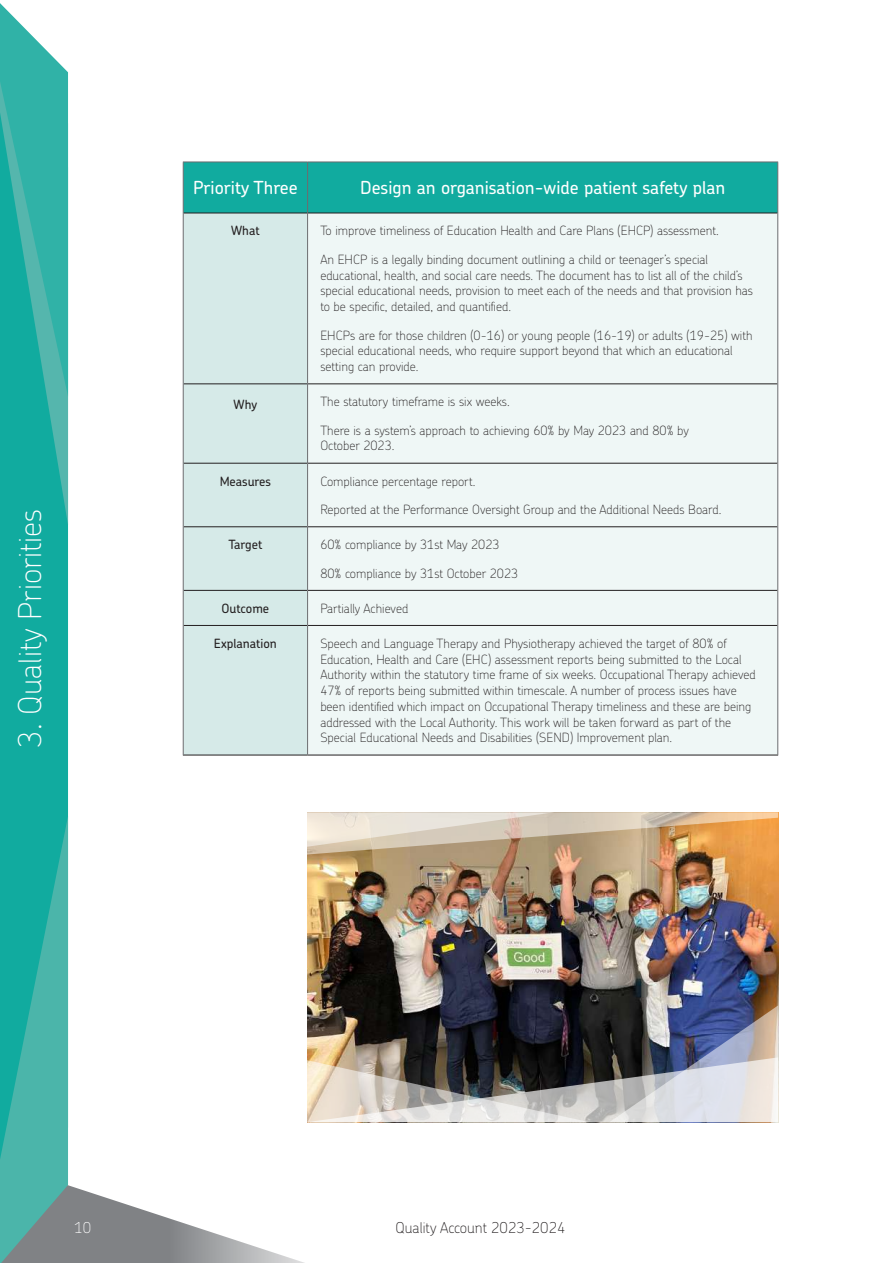
<style>
.page{position:relative;width:893px;height:1263px;background:#fff}
.page>*{position:absolute;margin:0;border:0;box-sizing:border-box;transform-origin:0 0}
.t1{font:100 31.5px "Chevin Std";color:#fff}
.t2{font:500 18px "Chevin Std";color:#fff}
.t3{font:100 15px "Chevin Std";color:#231f20}
.t4{font:100 15px "Chevin Std";color:#fff}
.t5{font:100 12.75px/15.8px "Chevin Std";color:#231f20}
.t6{font:500 12.75px "Chevin Std";color:#231f20}
</style>
<div class="page">
<div style="left:0;top:525px;width:68px;height:287px;background:#11ab9f"></div>
<svg style="left:0;top:3px;width:68px;height:522px;background:#35b4aa"></svg>
<div style="left:184px;top:163px;width:593px;height:50px;background:#11ab9f"></div>
<div style="left:184px;top:214px;width:123px;height:541px;background:#d6eae8"></div>
<div style="left:308px;top:214px;width:469px;height:541px;background:#eff7f6"></div>
<hr style="left:184px;top:213px;width:123px;height:1px;background:#231f20">
<hr style="left:308px;top:213px;width:469px;height:1px;background:#231f20">
<hr style="left:184px;top:383px;width:123px;height:1px;background:#231f20">
<hr style="left:308px;top:383px;width:469px;height:1px;background:#231f20">
<hr style="left:184px;top:463px;width:123px;height:1px;background:#231f20">
<hr style="left:308px;top:463px;width:469px;height:1px;background:#231f20">
<hr style="left:184px;top:526px;width:123px;height:1px;background:#231f20">
<hr style="left:308px;top:526px;width:469px;height:1px;background:#231f20">
<hr style="left:184px;top:590px;width:123px;height:1px;background:#231f20">
<hr style="left:308px;top:590px;width:469px;height:1px;background:#231f20">
<hr style="left:184px;top:625px;width:123px;height:1px;background:#231f20">
<hr style="left:308px;top:625px;width:469px;height:1px;background:#231f20">
<hr style="left:183px;top:755px;width:125px;height:1px;background:#231f20">
<hr style="left:308px;top:755px;width:470px;height:1px;background:#231f20">
<hr style="left:183px;top:162px;width:125px;height:1px;background:#6c6d70">
<hr style="left:183px;top:162px;width:1px;height:51px;background:#6c6d70">
<hr style="left:308px;top:162px;width:470px;height:1px;background:#6c6d70">
<hr style="left:307px;top:162px;width:1px;height:51px;background:#6c6d70">
<hr style="left:777px;top:162px;width:1px;height:51px;background:#6c6d70">
<hr style="left:183px;top:213px;width:1px;height:171px;background:#6c6d70">
<hr style="left:307px;top:213px;width:1px;height:171px;background:#6c6d70">
<hr style="left:777px;top:213px;width:1px;height:171px;background:#6c6d70">
<hr style="left:183px;top:384px;width:1px;height:79px;background:#6c6d70">
<hr style="left:307px;top:384px;width:1px;height:79px;background:#6c6d70">
<hr style="left:777px;top:384px;width:1px;height:79px;background:#6c6d70">
<hr style="left:183px;top:463px;width:1px;height:64px;background:#6c6d70">
<hr style="left:307px;top:463px;width:1px;height:64px;background:#6c6d70">
<hr style="left:777px;top:463px;width:1px;height:64px;background:#6c6d70">
<hr style="left:183px;top:527px;width:1px;height:63px;background:#6c6d70">
<hr style="left:307px;top:527px;width:1px;height:63px;background:#6c6d70">
<hr style="left:777px;top:527px;width:1px;height:63px;background:#6c6d70">
<hr style="left:183px;top:590px;width:1px;height:35px;background:#6c6d70">
<hr style="left:307px;top:590px;width:1px;height:35px;background:#6c6d70">
<hr style="left:777px;top:590px;width:1px;height:35px;background:#6c6d70">
<hr style="left:183px;top:625px;width:1px;height:130px;background:#6c6d70">
<hr style="left:307px;top:625px;width:1px;height:130px;background:#6c6d70">
<hr style="left:777px;top:625px;width:1px;height:130px;background:#6c6d70">
<img style="left:0;top:812px;width:778px;height:451px">
<h1 class="t1" style="left:8px;top:748px;width:240px;rotate:-90deg">3. Quality Priorities</h1>
<h2 class="t2" style="left:193px;top:176px;width:106px">Priority Three</h2>
<h2 class="t2" style="left:360px;top:176px;width:367px">Design an organisation-wide patient safety plan</h2>
<p class="t6" style="left:231px;top:222px;width:30px">What</p>
<p class="t5" style="left:320px;top:222px;width:400px">To improve timeliness of Education Health and Care Plans (EHCP) assessment.</p>
<p class="t5" style="left:320px;top:251px;width:434px">An EHCP is a legally binding document outlining a child or teenager’s special educational, health, and social care needs. The document has to list all of the child’s special educational needs, provision to meet each of the needs and that provision has to be specific, detailed, and quantified.</p>
<p class="t5" style="left:320px;top:327px;width:434px">EHCPs are for those children (0-16) or young people (16-19) or adults (19-25) with special educational needs, who require support beyond that which an educational setting can provide.</p>
<p class="t6" style="left:234px;top:396px;width:25px">Why</p>
<p class="t5" style="left:320px;top:393px;width:191px">The statutory timeframe is six weeks.</p>
<p class="t5" style="left:320px;top:422px;width:370px">There is a system’s approach to achieving 60% by May 2023 and 80% by<br>October 2023.</p>
<p class="t6" style="left:220px;top:472px;width:53px">Measures</p>
<p class="t5" style="left:320px;top:473px;width:157px">Compliance percentage report.</p>
<p class="t5" style="left:320px;top:501px;width:403px">Reported at the Performance Oversight Group and the Additional Needs Board.</p>
<p class="t6" style="left:229px;top:536px;width:35px">Target</p>
<p class="t5" style="left:320px;top:536px;width:181px">60% compliance by 31st May 2023</p>
<p class="t5" style="left:320px;top:565px;width:199px">80% compliance by 31st October 2023</p>
<p class="t6" style="left:222px;top:599px;width:49px">Outcome</p>
<p class="t5" style="left:320px;top:600px;width:90px">Partially Achieved</p>
<p class="t6" style="left:214px;top:635px;width:64px">Explanation</p>
<p class="t5" style="left:320px;top:635px;width:437px">Speech and Language Therapy and Physiotherapy achieved the target of 80% of Education, Health and Care (EHC) assessment reports being submitted to the Local Authority within the statutory time frame of six weeks. Occupational Therapy achieved 47% of reports being submitted within timescale. A number of process issues have been identified which impact on Occupational Therapy timeliness and these are being addressed with the Local Authority. This work will be taken forward as part of the Special Educational Needs and Disabilities (SEND) Improvement plan.</p>
<p class="t4" style="left:75px;top:1217px;width:18px">10</p>
<p class="t3" style="left:396px;top:1217px;width:171px">Quality Account 2023-2024</p>
</div>
